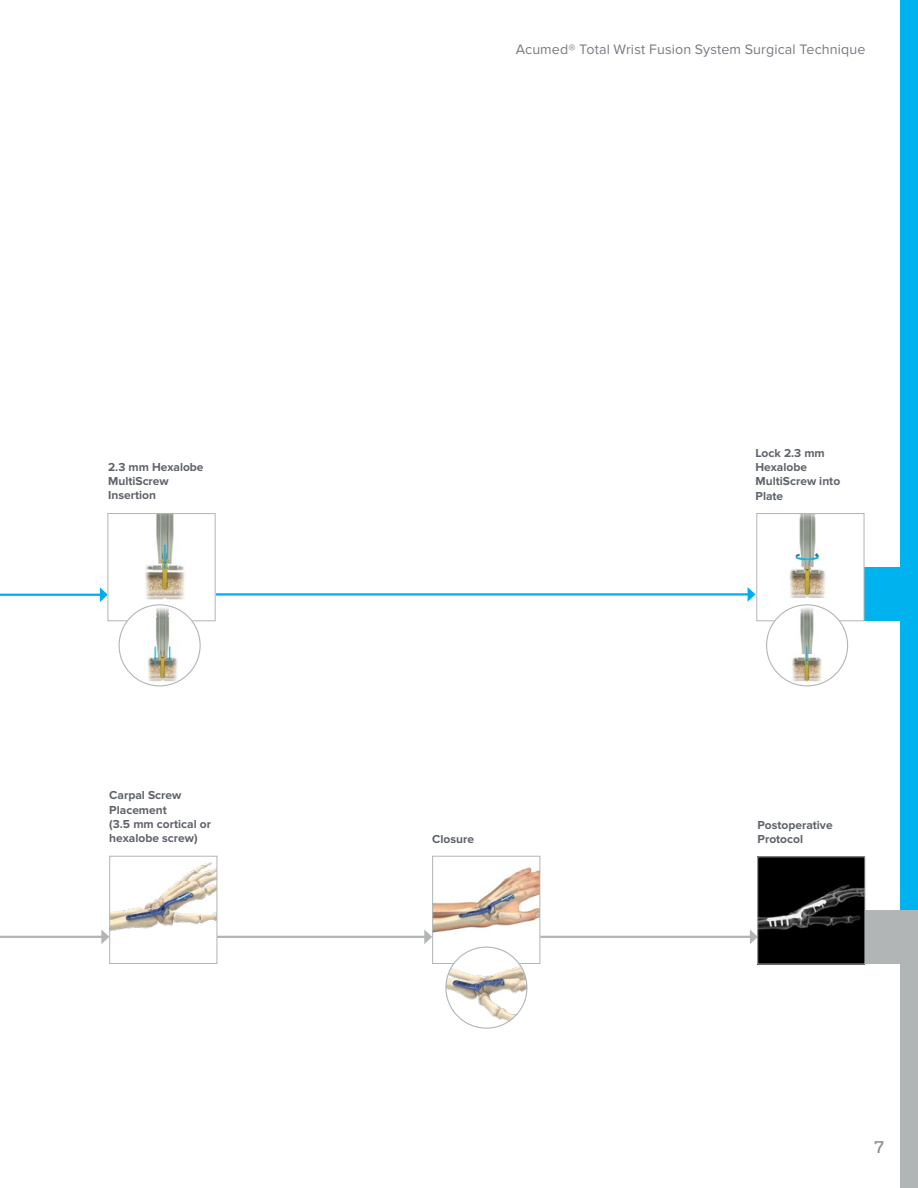
<style>
.page{position:relative;width:918px;height:1188px;background:#fff}
.page>*{position:absolute;margin:0;border:0;box-sizing:border-box;transform-origin:0 0}
.t1{font:600 16.5px "Sanchez Slab";color:#8e9297}
.t2{font:14.25px "Proxima Nova";letter-spacing:.01em;color:#787b81}
.t3{font:700 12px/14.2px "Proxima Nova";color:#5f636a}
</style>
<div class="page">
<div style="left:864px;top:910px;width:54px;height:54px;background:#b2b5b6"></div>
<div style="left:864px;top:567px;width:54px;height:54px;background:#00b3ef"></div>
<div style="left:900px;top:0;width:18px;height:910px;background:#00b3ef"></div>
<div style="left:900px;top:910px;width:18px;height:278px;background:#b2b5b6"></div>
<hr style="left:216px;top:593px;width:533px;height:3px;background:#00aeef">
<svg style="left:748px;top:587px;width:8px;height:15px"></svg>
<hr style="left:540px;top:936px;width:212px;height:2px;background:#b2b5b6">
<svg style="left:750px;top:930px;width:7px;height:14px"></svg>
<hr style="left:217px;top:936px;width:209px;height:2px;background:#b2b5b6">
<svg style="left:424px;top:929px;width:8px;height:15px"></svg>
<hr style="left:0;top:936px;width:103px;height:2px;background:#b2b5b6">
<svg style="left:101px;top:929px;width:8px;height:15px"></svg>
<hr style="left:0;top:594px;width:102px;height:2px;background:#00aeef">
<svg style="left:100px;top:587px;width:8px;height:15px"></svg>
<img style="left:759px;top:858px;width:104px;height:104px">
<div style="left:757px;top:856px;width:108px;height:108px;border:1px solid #b2b5b6"></div>
<img style="left:111px;top:862px;width:104px;height:69px">
<div style="left:109px;top:856px;width:108px;height:108px;border:1px solid #b2b5b6"></div>
<img style="left:434px;top:867px;width:104px;height:95px">
<div style="left:432px;top:856px;width:108px;height:108px;border:1px solid #b2b5b6"></div>
<img style="left:446px;top:947px;width:81px;height:81px;border-radius:40px">
<div style="left:445px;top:947px;width:82px;height:82px;border:1px solid #b2b5b6;border-radius:50%"></div>
<img style="left:145px;top:515px;width:40px;height:91px">
<div style="left:108px;top:513px;width:108px;height:108px;border:1px solid #b2b5b6"></div>
<img style="left:119px;top:605px;width:81px;height:81px;border-radius:40px">
<div style="left:119px;top:604px;width:82px;height:82px;border:1px solid #b2b5b6;border-radius:50%"></div>
<img style="left:789px;top:515px;width:37px;height:83px">
<div style="left:756px;top:513px;width:108px;height:108px;border:1px solid #b2b5b6"></div>
<img style="left:767px;top:606px;width:78px;height:80px">
<div style="left:766px;top:604px;width:82px;height:82px;border:1px solid #b2b5b6;border-radius:50%"></div>
<p class="t3" style="left:108px;top:460px;width:97px">2.3 mm Hexalobe<br>MultiScrew<br>Insertion</p>
<p class="t3" style="left:109px;top:789px;width:103px">Carpal Screw<br>Placement<br>(3.5 mm cortical or hexalobe screw)</p>
<p class="t2" style="left:516px;top:41px;width:351px">Acumed® Total Wrist Fusion System Surgical Technique</p>
<p class="t3" style="left:432px;top:833px;width:43px">Closure</p>
<p class="t3" style="left:756px;top:446px;width:86px">Lock 2.3 mm<br>Hexalobe<br>MultiScrew into<br>Plate</p>
<p class="t3" style="left:758px;top:818px;width:77px">Postoperative<br>Protocol</p>
<h1 class="t1" style="left:874px;top:1136px;width:11px">7</h1>
</div>
